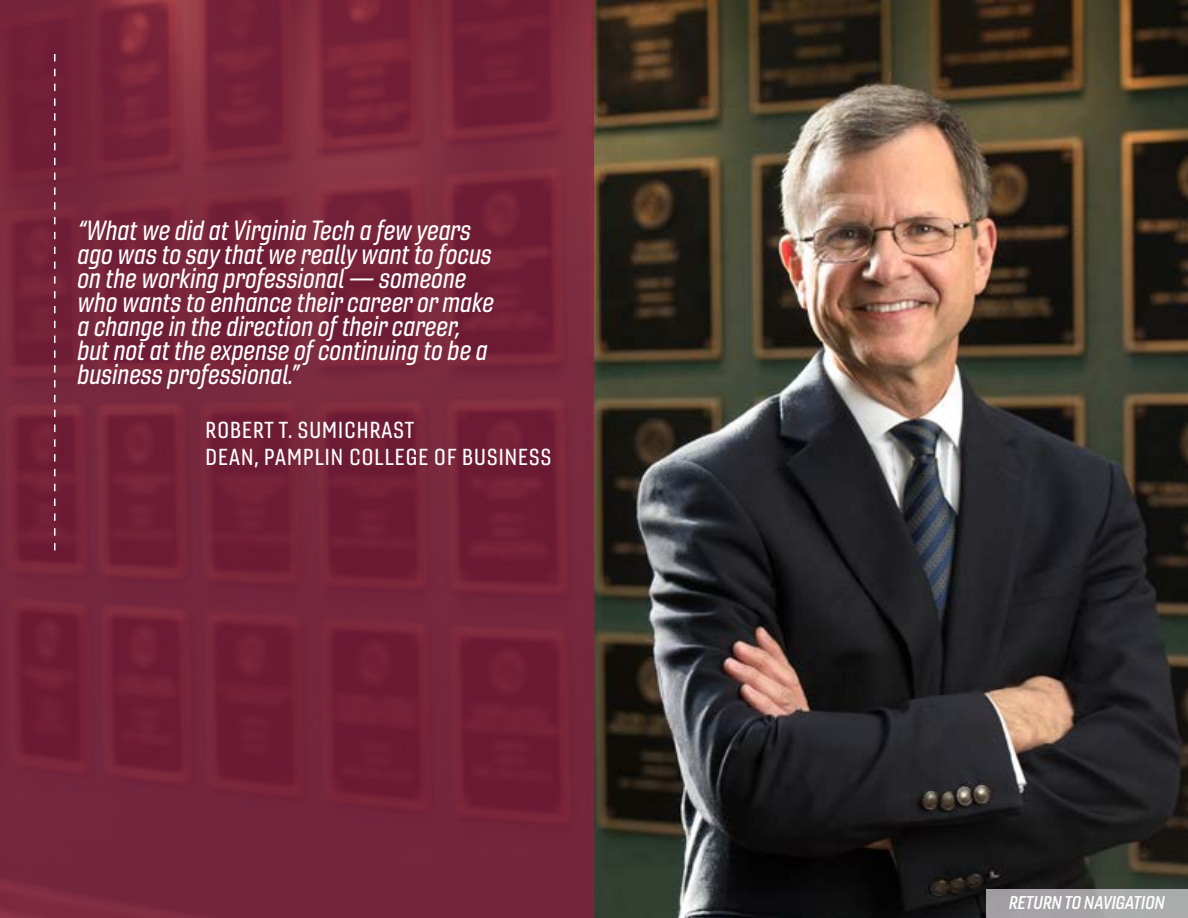
<style>
.page{position:relative;width:1188px;height:918px;background:#fff}
.page>*{position:absolute;margin:0;border:0;box-sizing:border-box;transform-origin:0 0}
.t1{font:27px/24px "Gineso Con Med It";color:#fff}
.t2{font:22.5px/27px "Gineso Con Med";letter-spacing:.05em;color:#fff}
.t3{font:18px "Gineso Con Dem It";color:#fff}
</style>
<div class="page">
<img style="left:594px;top:0;width:594px;height:918px">
<svg style="left:0;top:0;width:594px;height:918px;background:#76233a"></svg>
<svg style="left:54px;top:54px;width:2px;height:496px"></svg>
<div style="left:986px;top:890px;width:202px;height:28px;background:#a5a3a6"></div>
<p class="t1" style="left:77px;top:218px;width:418px">“What we did at Virginia Tech a few years ago was to say that we really want to focus on the working professional — someone who wants to enhance their career or make a change in the direction of their career, but not at the expense of continuing to be a business professional.”</p>
<p class="t2" style="left:206px;top:416px;width:347px">ROBERT T. SUMICHRAST<br>DEAN, PAMPLIN COLLEGE OF BUSINESS</p>
<p class="t3" style="left:1009px;top:891px;width:157px">RETURN TO NAVIGATION</p>
</div>
